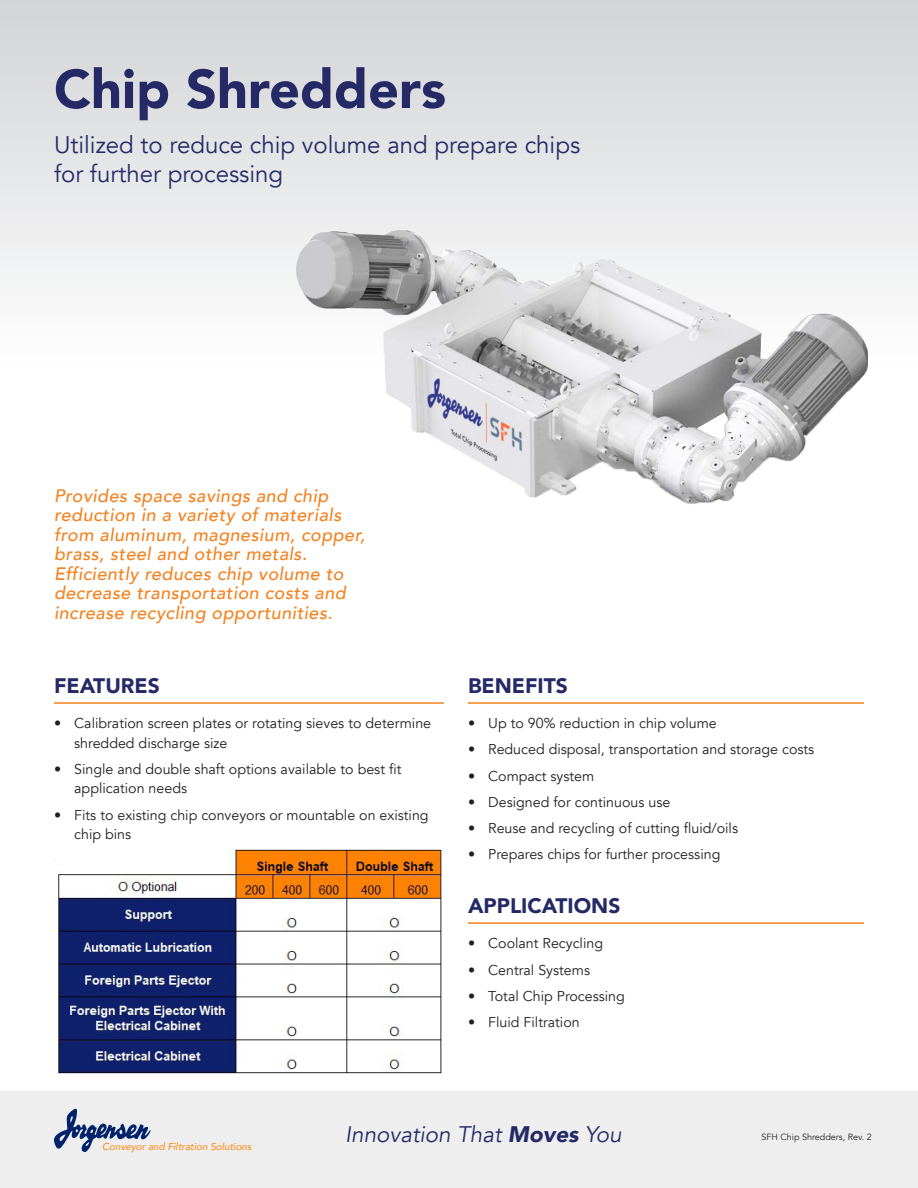
<style>
.page{position:relative;width:918px;height:1188px;background:#fff}
.page>*{position:absolute;margin:0;border:0;box-sizing:border-box;transform-origin:0 0}
.t1{font:900 54px "Avenir";color:#252a66}
.t2{font:24px/28.5px "Avenir";color:#252a66}
.t3{font:italic 22.5px "Avenir";color:#252a66}
.t4{font:900 21px "Avenir";color:#252a66}
.t5{font:italic 500 18px/19.5px "Avenir";letter-spacing:.025em;color:#f58220}
.t6{font:14.25px/19.5px "Avenir";color:#231f20}
.t7{font:italic 9.9px "Avenir";color:#ff8200}
.t8{font:9px "Avenir";color:#231f20}
.s1{font-weight:900}
</style>
<div class="page">
<div style="left:0;top:0;width:918px;height:367px;background:linear-gradient(to bottom,#d2d3d6,#fefefe)"></div>
<hr style="left:468px;top:702px;width:396px;height:2px;background:#f58220">
<hr style="left:468px;top:922px;width:396px;height:2px;background:#f58220">
<hr style="left:54px;top:702px;width:390px;height:2px;background:#f58220">
<div style="left:0;top:1092px;width:918px;height:96px;background:#eeeeef"></div>
<svg style="left:54px;top:1109px;width:97px;height:43px"></svg>
<img style="left:280px;top:208px;width:600px;height:296px">
<img style="left:56px;top:850px;width:386px;height:223px">
<p class="t1" style="left:54px;top:43px;width:394px">Chip Shredders</p>
<p class="t2" style="left:54px;top:131px;width:528px">Utilized to reduce chip volume and prepare chips for further processing</p>
<p class="t5" style="left:54px;top:486px;width:313px">Provides space savings and chip reduction in a variety of materials from aluminum, magnesium, copper, brass, steel and other metals.<br>Efficiently reduces chip volume to decrease transportation costs and increase recycling opportunities.</p>
<p class="t4" style="left:54px;top:667px;width:107px">FEATURES</p>
<p class="t6" style="left:74px;top:714px;width:358px;text-indent:-20px">• Calibration screen plates or rotating sieves to determine shredded discharge size</p>
<p class="t6" style="left:74px;top:759px;width:329px;text-indent:-20px">• Single and double shaft options available to best fit application needs</p>
<p class="t6" style="left:74px;top:805px;width:356px;text-indent:-20px">• Fits to existing chip conveyors or mountable on existing chip bins</p>
<p class="t4" style="left:468px;top:667px;width:101px">BENEFITS</p>
<p class="t6" style="left:468px;top:714px;width:250px">• Up to 90% reduction in chip volume</p>
<p class="t6" style="left:468px;top:740px;width:348px">• Reduced disposal, transportation and storage costs</p>
<p class="t6" style="left:468px;top:766px;width:128px">• Compact system</p>
<p class="t6" style="left:468px;top:792px;width:204px">• Designed for continuous use</p>
<p class="t6" style="left:468px;top:819px;width:272px">• Reuse and recycling of cutting fluid/oils</p>
<p class="t6" style="left:468px;top:845px;width:254px">• Prepares chips for further processing</p>
<p class="t4" style="left:468px;top:888px;width:154px">APPLICATIONS</p>
<p class="t6" style="left:468px;top:934px;width:137px">• Coolant Recycling</p>
<p class="t6" style="left:468px;top:960px;width:124px">• Central Systems</p>
<p class="t6" style="left:468px;top:986px;width:158px">• Total Chip Processing</p>
<p class="t6" style="left:468px;top:1013px;width:113px">• Fluid Filtration</p>
<p class="t7" style="left:102px;top:1141px;width:151px">Conveyor and Filtration Solutions</p>
<p class="t3" style="left:345px;top:1121px;width:278px">Innovation That <span class="s1">Moves</span> You</p>
<p class="t8" style="left:762px;top:1131px;width:112px">SFH Chip Shredders, Rev. 2</p>
</div>
